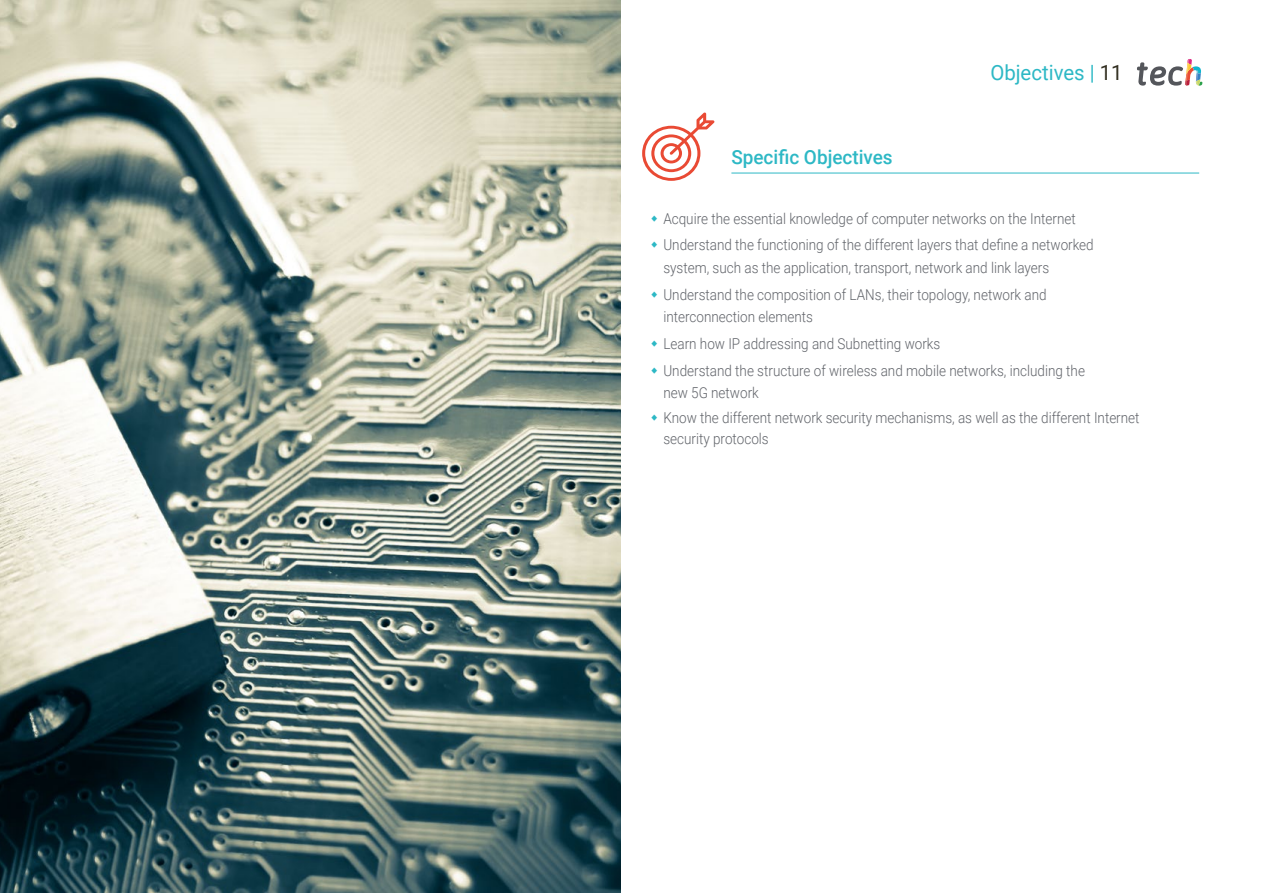
<style>
.page{position:relative;width:1263px;height:893px;background:#fff}
.page>*{position:absolute;margin:0;border:0;box-sizing:border-box;transform-origin:0 0}
.t1{font:21px "Roboto";color:#2db8c5}
.t2{font:500 19.5px "Roboto";color:#2db8c5}
.t3{font:300 15px/26.7px "Roboto";color:#61646a;scale:.9 1}
.s1{color:#312e20}
</style>
<div class="page">
<hr style="left:731px;top:173px;width:468px;height:1px;background:#2db8c5">
<svg style="left:642px;top:112px;width:72px;height:69px"></svg>
<img style="left:0;top:0;width:621px;height:893px">
<svg style="left:1137px;top:59px;width:65px;height:27px"></svg>
<h2 class="t2" style="left:731px;top:144px;width:163px">Specific Objectives</h2>
<h1 class="t1" style="left:990px;top:57px;width:134px">Objectives | <span class="s1">11</span></h1>
<p class="t3" style="left:663px;top:204px;width:480px">Acquire the essential knowledge of computer networks on the Internet<br>Understand the functioning of the different layers that define a networked</p>
<p class="t3" style="left:663px;top:254px;width:430px">system, such as the application, transport, network and link layers<br>Understand the composition of LANs, their topology, network and</p>
<p class="t3" style="left:663px;top:303px;width:470px">interconnection elements<br>Learn how IP addressing and Subnetting works<br>Understand the structure of wireless and mobile networks, including the</p>
<p class="t3" style="left:663px;top:380px;width:531px;line-height:25.2px">new 5G network<br>Know the different network security mechanisms, as well as the different Internet</p>
<p class="t3" style="left:663px;top:425px;width:119px">security protocols</p>
</div>
